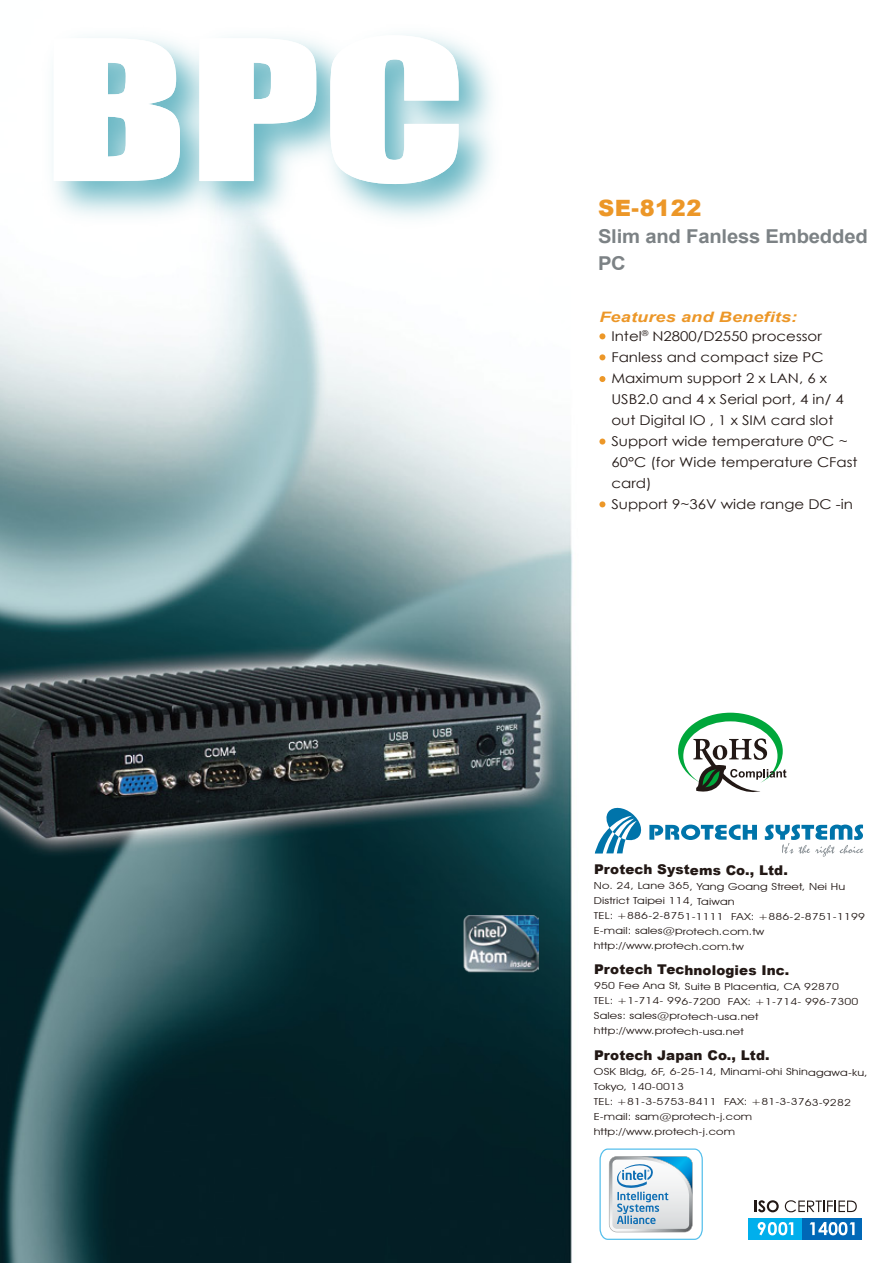
<style>
.page{position:relative;width:893px;height:1263px;background:#fff}
.page>*{position:absolute;margin:0;border:0;box-sizing:border-box;transform-origin:0 0}
.t1{font:180.6px "Impact";color:#fff;scale:1.46 1}
.t2{font:900 22.5px "Arial";letter-spacing:.025em;color:#ec9728}
.t3{font:700 19.2px/27px "Arial";letter-spacing:-.01em;color:#7c8285;scale:1.06 1}
.t4{font:italic 700 14.4px "Arial";letter-spacing:.01em;color:#ec9728;scale:1.25 1}
.t5{font:13.5px/21px "Century Gothic";color:#221815;scale:1.11 1}
.t6{font:900 13.5px "Arial";letter-spacing:.005em;color:#221815}
.t7{font:9.75px/15px "Avant Garde IT Cby BT";letter-spacing:.01em;color:#221815;scale:1.25 1}
</style>
<div class="page">
<img style="left:0;top:295px;width:864px;height:968px">
<svg style="left:599px;top:333px;width:6px;height:6px"></svg>
<svg style="left:599px;top:354px;width:6px;height:6px"></svg>
<svg style="left:599px;top:376px;width:6px;height:6px"></svg>
<svg style="left:599px;top:501px;width:6px;height:6px"></svg>
<svg style="left:599px;top:439px;width:6px;height:6px"></svg>
<div style="left:748px;top:1218px;width:53px;height:21px;background:#00afec"></div>
<div style="left:802px;top:1218px;width:60px;height:21px;background:#0068b7"></div>
<svg style="left:754px;top:1200px;width:25px;height:12px"></svg>
<svg style="left:785px;top:1200px;width:72px;height:12px"></svg>
<svg style="left:758px;top:1222px;width:35px;height:13px"></svg>
<svg style="left:810px;top:1222px;width:44px;height:13px"></svg>
<svg style="left:678px;top:707px;width:108px;height:94px"></svg>
<svg style="left:649px;top:824px;width:108px;height:16px"></svg>
<svg style="left:595px;top:806px;width:48px;height:47px"></svg>
<svg style="left:765px;top:824px;width:98px;height:33px"></svg>
<svg style="left:599px;top:1148px;width:104px;height:92px"></svg>
<img style="left:462px;top:916px;width:76px;height:60px">
<p class="t1" style="left:43px;top:-30px;width:292px">BPC</p>
<p class="t2" style="left:598px;top:191px;width:105px">SE-8122</p>
<p class="t3" style="left:598px;top:223px;width:256px">Slim and Fanless Embedded<br>PC</p>
<p class="t4" style="left:599px;top:308px;width:160px">Features and Benefits:</p>
<p class="t5" style="left:611px;top:325px;width:223px">Intel<sup>®</sup> N2800/D2550 processor<br>Fanless and compact size PC<br>Maximum support 2 x LAN, 6 x<br>USB2.0 and 4 x Serial port, 4 in/ 4 out Digital IO , 1 x SIM card slot<br>Support wide temperature 0°C ~<br>60°C (for Wide temperature CFast card)<br>Support 9~36V wide range DC -in</p>
<p class="t6" style="left:594px;top:860px;width:195px">Protech Systems Co., Ltd.</p>
<p class="t7" style="left:594px;top:878px;width:219px">No. 24, Lane 365, Yang Goang Street, Nei Hu District Taipei 114, Taiwan<br>TEL: +886-2-8751-1111 FAX: +886-2-8751-1199<br>E-mail: sales@protech.com.tw http://www.protech.com.tw</p>
<p class="t6" style="left:594px;top:960px;width:197px">Protech Technologies Inc.</p>
<p class="t7" style="left:594px;top:978px;width:213px">950 Fee Ana St, Suite B Placentia, CA 92870<br>TEL: +1-714- 996-7200 FAX: +1-714- 996-7300<br>Sales: sales@protech-usa.net http://www.protech-usa.net</p>
<p class="t6" style="left:594px;top:1045px;width:177px">Protech Japan Co., Ltd.</p>
<p class="t7" style="left:594px;top:1064px;width:221px">OSK Bldg, 6F, 6-25-14, Minami-ohi Shinagawa-ku, Tokyo, 140-0013<br>TEL: +81-3-5753-8411 FAX: +81-3-3763-9282<br>E-mail: sam@protech-j.com http://www.protech-j.com</p>
</div>
